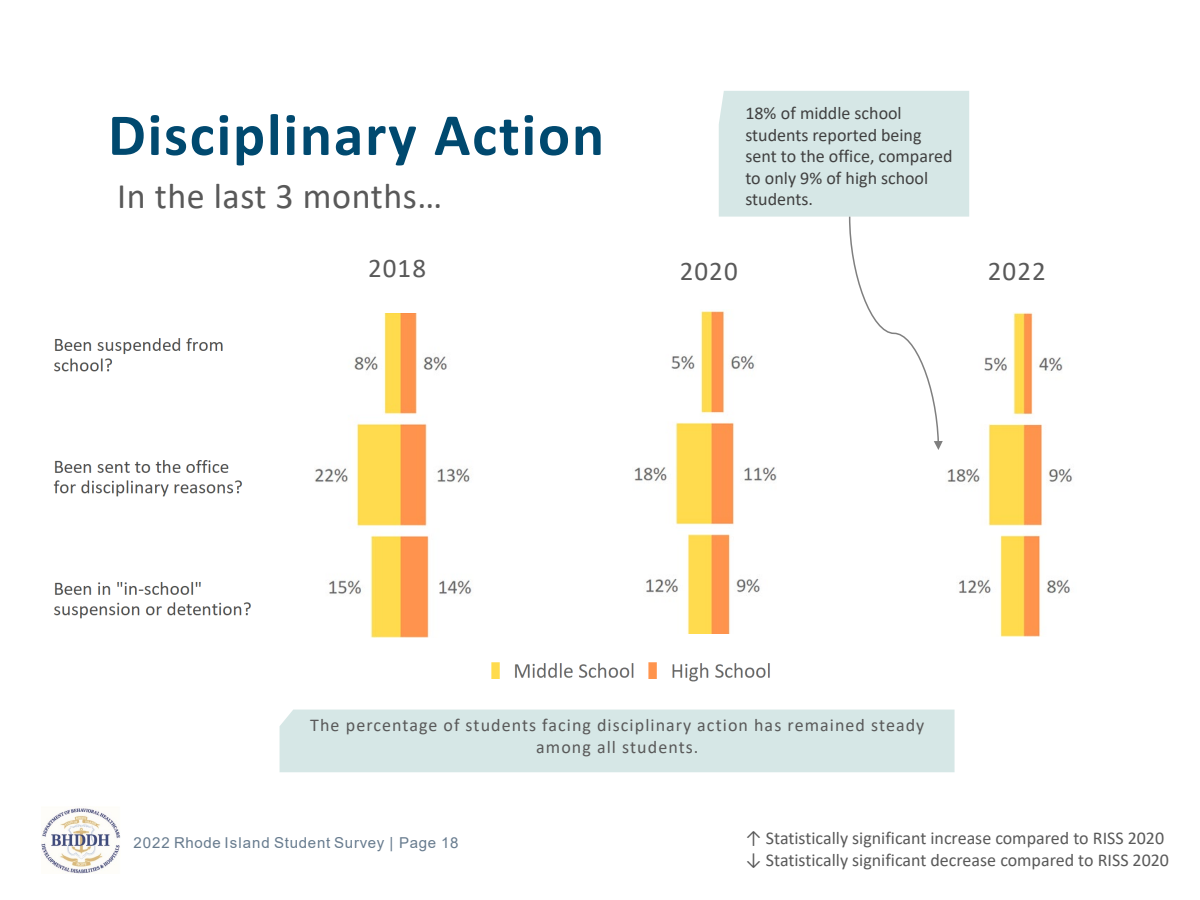
<style>
.page{position:relative;width:1200px;height:900px;background:#fff}
.page>*{position:absolute;margin:0;border:0;box-sizing:border-box;transform-origin:0 0}
.t1{font:700 60px "Calibri";letter-spacing:.03em;color:#00496f}
.t2{font:36px "Calibri";letter-spacing:.015em;color:#595959}
.t3{font:27px "Calibri";letter-spacing:.04em;color:#595959}
.t4{font:18px "Calibri";color:#595959}
.t5{font:18px/21.6px "Calibri";color:#404040}
.t6{font:18px/21.8px "Calibri";letter-spacing:.06em;color:#595959;text-align:center}
.t7{font:15px "Arial";letter-spacing:.05em;color:#677b8e}
</style>
<div class="page">
<img style="left:947px;top:313px;width:125px;height:324px">
<div style="left:280px;top:710px;width:675px;height:62px;background:#d6e7e6"></div>
<img style="left:53px;top:338px;width:198px;height:281px">
<img style="left:491px;top:662px;width:279px;height:20px">
<svg style="left:719px;top:91px;width:250px;height:359px"></svg>
<img style="left:315px;top:313px;width:157px;height:324px">
<img style="left:634px;top:310px;width:143px;height:324px">
<img style="left:42px;top:807px;width:79px;height:66px">
<h2 class="t1" style="left:108px;top:93px;width:498px">Disciplinary Action</h2>
<p class="t2" style="left:117px;top:171px;width:327px">In the last 3 months…</p>
<p class="t5" style="left:745px;top:102px;width:209px">18% of middle school students reported being sent to the office, compared to only 9% of high school students.</p>
<p class="t3" style="left:368px;top:249px;width:59px">2018</p>
<p class="t3" style="left:680px;top:253px;width:59px">2020</p>
<p class="t3" style="left:988px;top:253px;width:59px">2022</p>
<p class="t6" style="left:310px;top:714px;width:616px">The percentage of students facing disciplinary action has remained steady among all students.</p>
<p class="t7" style="left:134px;top:833px;width:327px">2022 Rhode Island Student Survey | Page 18</p>
<p class="t4" style="left:745px;top:826px;width:420px">↑ Statistically significant increase compared to RISS 2020</p>
<p class="t4" style="left:745px;top:847px;width:425px">↓ Statistically significant decrease compared to RISS 2020</p>
</div>
